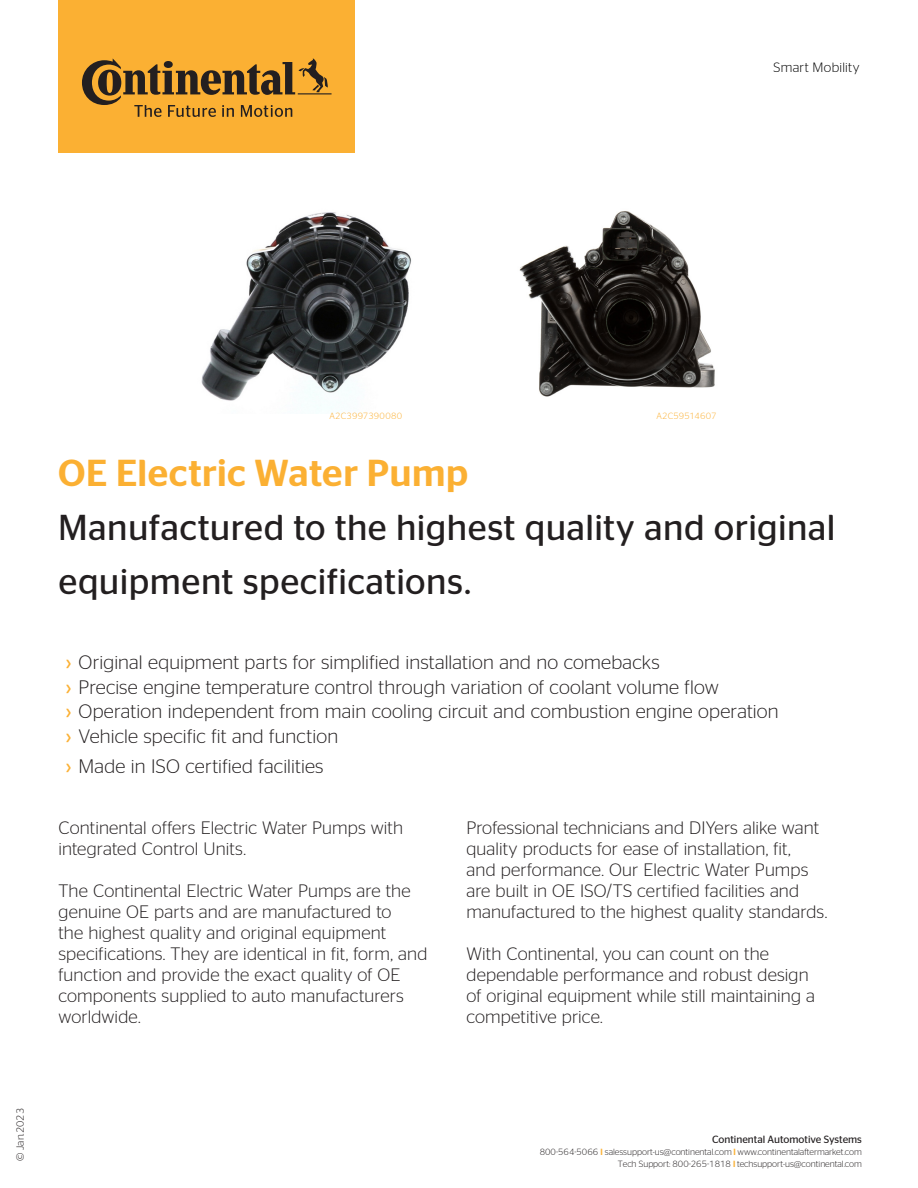
<style>
.page{position:relative;width:918px;height:1188px;background:#fff}
.page>*{position:absolute;margin:0;border:0;box-sizing:border-box;transform-origin:0 0}
.Headline_35pt{font:500 37.5px "Continental Stag Sans";letter-spacing:.015em;color:#fbb033}
.Headline_35pt-2{font:36px/54px "Continental Stag Sans";letter-spacing:.01em;color:#231f20}
.t1{font:300 19.5px "Continental Stag Sans";letter-spacing:.01em;color:#231f20}
.table_copy{font:300 18px/21px "Continental Stag Sans";letter-spacing:.01em;color:#231f20}
.Division_name_URL_9p{font:300 13.5px "Continental Stag Sans";letter-spacing:.025em;color:#000}
.t2{font:10.5px "Continental Stag Sans";color:#231f20}
.table_copy-2{font:300 10.5px "Continental Stag Sans";color:#231f20}
.t3{font:300 9px "Continental Stag Sans";color:#231f20}
.Paragraph_Style_2{font:300 9px "Continental Stag Sans";letter-spacing:.02em;color:#fbb033}
.s1{font-weight:400;color:#fbb033}
.s2{font-weight:500;color:#fbb033}
</style>
<div class="page">
<div style="left:58px;top:0;width:297px;height:152px;background:#fbb033"></div>
<svg style="left:82px;top:58px;width:249px;height:59px"></svg>
<img style="left:519px;top:211px;width:196px;height:186px">
<img style="left:201px;top:212px;width:210px;height:197px">
<p class="Division_name_URL_9p" style="left:774px;top:60px;width:87px">Smart Mobility</p>
<p class="table_copy-2" style="left:14px;top:1161px;width:54px;rotate:-90deg">© Jan.2023</p>
<p class="Paragraph_Style_2" style="left:329px;top:411px;width:74px">A2C3997390080</p>
<p class="Paragraph_Style_2" style="left:656px;top:411px;width:62px">A2C59514607</p>
<p class="Headline_35pt" style="left:58px;top:451px;width:412px">OE Electric Water Pump</p>
<p class="Headline_35pt-2" style="left:58px;top:500px;width:779px">Manufactured to the highest quality and original equipment specifications.</p>
<p class="t1" style="left:66px;top:651px;width:596px"><span class="s1">›</span> Original equipment parts for simplified installation and no comebacks</p>
<p class="t1" style="left:66px;top:676px;width:655px"><span class="s1">›</span> Precise engine temperature control through variation of coolant volume flow</p>
<p class="t1" style="left:66px;top:701px;width:714px"><span class="s1">›</span> Operation independent from main cooling circuit and combustion engine operation</p>
<p class="t1" style="left:66px;top:726px;width:274px"><span class="s1">›</span> Vehicle specific fit and function</p>
<p class="t1" style="left:66px;top:756px;width:259px"><span class="s1">›</span> Made in ISO certified facilities</p>
<p class="table_copy" style="left:58px;top:817px;width:346px">Continental offers Electric Water Pumps with integrated Control Units.</p>
<p class="table_copy" style="left:58px;top:880px;width:370px">The Continental Electric Water Pumps are the genuine OE parts and are manufactured to<br>the highest quality and original equipment specifications. They are identical in fit, form, and function and provide the exact quality of OE components supplied to auto manufacturers worldwide.</p>
<p class="table_copy" style="left:466px;top:817px;width:362px">Professional technicians and DIYers alike want quality products for ease of installation, fit,<br>and performance. Our Electric Water Pumps are built in OE ISO/TS certified facilities and manufactured to the highest quality standards.</p>
<p class="table_copy" style="left:466px;top:943px;width:350px">With Continental, you can count on the dependable performance and robust design of original equipment while still maintaining a competitive price.</p>
<p class="t2" style="left:712px;top:1134px;width:151px">Continental Automotive Systems</p>
<p class="t3" style="left:540px;top:1147px;width:324px">800-564-5066 <span class="s2">l</span> salessupport-us@continental.com <span class="s2">l</span> www.continentalaftermarket.com</p>
<p class="t3" style="left:618px;top:1159px;width:246px">Tech Support: 800-265-1818 <span class="s2">l</span> techsupport-us@continental.com</p>
</div>
